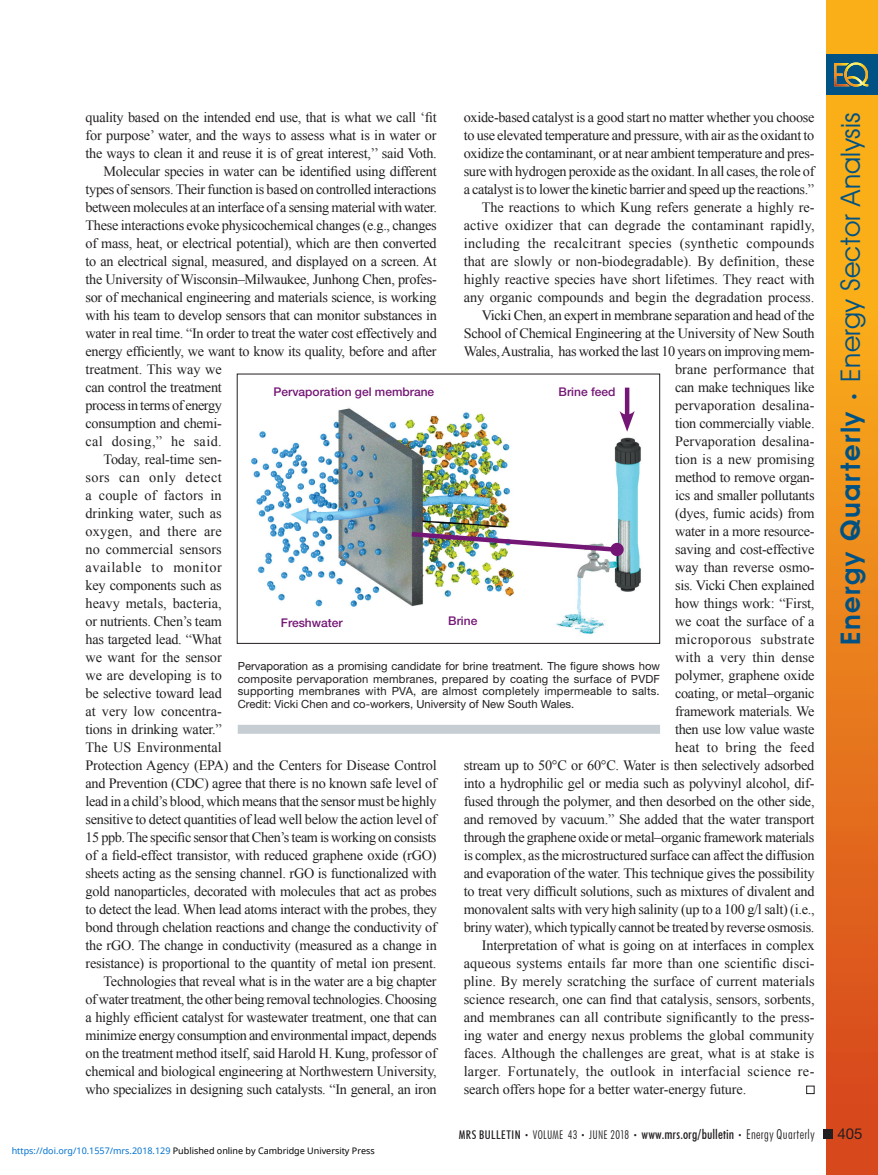
<style>
.page{position:relative;width:878px;height:1175px;background:#fff}
.page>*{position:absolute;margin:0;border:0;box-sizing:border-box;transform-origin:0 0}
.t1{font:27px "Avant Garde IT Cby BT";letter-spacing:.01em;color:#005284}
.t2{font:15px "Helvetica Neue LT Std";color:#231f20}
.Body_Text_9_5_x_12_F{font:14.25px/18px "Times New Roman";letter-spacing:-.02em;color:#231f20;text-align:justify}
.t3{font:500 condensed 13.5px "Futura BT";letter-spacing:.01em;color:#231f20}
.CAPTIONS{font:500 12px "Helvetica Neue LT Std";color:#741675}
.CAPTIONS-2{font:11.25px/12.8px "Helvetica Neue LT Std";color:#231f20;text-align:justify}
.t4{font:9px "Noto Sans";color:#000}
.s1{font-size:12px}
.s2{font-weight:300;font-size:7.5px}
.s3{font-weight:300;font-size:12px}
.s4{font-weight:300}
.s5{color:#0172cf}
.s6{font-weight:600}
.s7{font-weight:600;font-size:15px}
</style>
<div class="page">
<svg style="left:826px;top:0;width:52px;height:1174px"></svg>
<div style="left:826px;top:54px;width:52px;height:40px;background:#005284"></div>
<img style="left:834px;top:62px;width:34px;height:25px">
<div style="left:824px;top:1130px;width:8px;height:8px;background:#231f20"></div>
<div style="left:806px;top:1085px;width:8px;height:9px;border:1px solid #231f20"></div>
<div style="left:238px;top:724px;width:422px;height:10px;background:#c6ced4"></div>
<img style="left:251px;top:387px;width:390px;height:247px">
<div style="left:237px;top:374px;width:423px;height:270px;border:1px solid #231f20"></div>
<hr style="left:625px;top:387px;width:4px;height:32px;background:#741675">
<svg style="left:619px;top:411px;width:15px;height:21px"></svg>
<div style="left:610px;top:543px;width:13px;height:13px;background:#741675;border-radius:50%"></div>
<img style="left:407px;top:529px;width:209px;height:25px">
<p class="Body_Text_9_5_x_12_F" style="left:86px;top:108px;width:353px">quality based on the intended end use, that is what we call ‘fit for purpose’ water, and the ways to assess what is in water or the ways to clean it and reuse it is of great interest,’’ said Voth.</p>
<p class="Body_Text_9_5_x_12_F" style="left:86px;top:162px;width:353px;text-align:left;text-indent:18px">Molecular species in water can be identified using different types of sensors. Their function is based on controlled interactions between molecules at an interface of a sensing material with water.<br>These interactions evoke physicochemical changes (e.g., changes of mass, heat, or electrical potential), which are then converted to an electrical signal, measured, and displayed on a screen. At the University of Wisconsin–Milwaukee, Junhong Chen, profes&shy;sor of mechanical engineering and materials science, is working with his team to develop sensors that can monitor substances in water in real time. “In order to treat the water cost effectively and energy efficiently, we want to know its quality, before and after treatment. This way we<br>can control the treatment<br>process in terms of energy<br>consumption and chemi-<br>cal dosing,” he said.</p>
<p class="Body_Text_9_5_x_12_F" style="left:86px;top:450px;width:353px;text-align:left;text-indent:18px">Today, real-time sen-<br>sors can only detect<br>a couple of factors in<br>drinking water, such as<br>oxygen, and there are<br>no commercial sensors<br>available to monitor<br>key components such as<br>heavy metals, bacteria,<br>or nutrients. Chen’s team<br>has targeted lead. “What<br>we want for the sensor<br>we are developing is to<br>be selective toward lead<br>at very low concentra-<br>tions in drinking water.”<br>The US Environmental<br>Protection Agency (EPA) and the Centers for Disease Control and Prevention (CDC) agree that there is no known safe level of lead in a child’s blood, which means that the sensor must be highly sensitive to detect quantities of lead well below the action level of 15 ppb. The specific sensor that Chen’s team is working on consists of a field-effect transistor, with reduced graphene oxide (rGO) sheets acting as the sensing channel. rGO is functionalized with gold nanoparticles, decorated with molecules that act as probes to detect the lead. When lead atoms interact with the probes, they bond through chelation reactions and change the conductivity of the rGO. The change in conductivity (measured as a change in resistance) is proportional to the quantity of metal ion present.</p>
<p class="Body_Text_9_5_x_12_F" style="left:86px;top:972px;width:353px;text-indent:18px">Technologies that reveal what is in the water are a big chapter of water treatment, the other being removal technologies. Choosing a highly efficient catalyst for wastewater treatment, one that can minimize energy consumption and environmental impact, depends on the treatment method itself, said Harold H. Kung, professor of chemical and biological engineering at Northwestern University, who specializes in designing such catalysts. “In general, an iron</p>
<p class="Body_Text_9_5_x_12_F" style="left:464px;top:108px;width:352px">oxide-based catalyst is a good start no matter whether you choose to use elevated temperature and pressure, with air as the oxidant to oxidize the contaminant, or at near ambient temperature and pres&shy;sure with hydrogen peroxide as the oxidant. In all cases, the role of a catalyst is to lower the kinetic barrier and speed up the reactions.”</p>
<p class="Body_Text_9_5_x_12_F" style="left:464px;top:198px;width:352px;text-indent:18px">The reactions to which Kung refers generate a highly re&shy;active oxidizer that can degrade the contaminant rapidly, including the recalcitrant species (synthetic compounds that are slowly or non-biodegradable). By definition, these highly reactive species have short lifetimes. They react with any organic compounds and begin the degradation process.</p>
<p class="Body_Text_9_5_x_12_F" style="left:464px;top:306px;width:352px;text-align:right">Vicki Chen, an expert in membrane separation and head of the School of Chemical Engineering at the University of New South Wales, Australia, has worked the last 10 years on improving mem&shy;brane performance that<br>can make techniques like<br>pervaporation desalina-<br>tion commercially viable.<br>Pervaporation desalina-<br>tion is a new promising<br>method to remove organ-<br>ics and smaller pollutants<br>(dyes, fumic acids) from<br>water in a more resource-<br>saving and cost-effective<br>way than reverse osmo-<br>sis. Vicki Chen explained<br>how things work: “First,<br>we coat the surface of a<br>microporous substrate<br>with a very thin dense<br>polymer, graphene oxide<br>coating, or metal–organic<br>framework materials. We<br>then use low value waste<br>heat to bring the feed<br>stream up to 50°C or 60°C. Water is then selectively adsorbed into a hydrophilic gel or media such as polyvinyl alcohol, dif&shy;fused through the polymer, and then desorbed on the other side, and removed by vacuum.” She added that the water transport through the graphene oxide or metal–organic framework materials is complex, as the microstructured surface can affect the diffusion and evaporation of the water. This technique gives the possibility to treat very difficult solutions, such as mixtures of divalent and monovalent salts with very high salinity (up to a 100 g/l salt) (i.e., briny water), which typically cannot be treated by reverse osmosis.</p>
<p class="Body_Text_9_5_x_12_F" style="left:464px;top:936px;width:352px;text-indent:18px">Interpretation of what is going on at interfaces in complex aqueous systems entails far more than one scientific disci&shy;pline. By merely scratching the surface of current materials science research, one can find that catalysis, sensors, sorbents, and membranes can all contribute significantly to the press&shy;ing water and energy nexus problems the global community faces. Although the challenges are great, what is at stake is larger. Fortunately, the outlook in interfacial science re&shy;search offers hope for a better water-energy future.</p>
<p class="t3" style="left:458px;top:1126px;width:357px"><span class="s1">MRS BULLETIN</span> <span class="s2">•</span> <span class="s3">VOLUME 43</span> <span class="s2">•</span> <span class="s3">JUNE 2018</span> <span class="s2">•</span> www.mrs.org/bulletin <span class="s2">•</span> <span class="s4">Energy Quarterly</span></p>
<p class="CAPTIONS" style="left:273px;top:385px;width:162px">Pervaporation gel membrane</p>
<p class="CAPTIONS" style="left:558px;top:385px;width:58px">Brine feed</p>
<p class="CAPTIONS" style="left:281px;top:615px;width:63px">Freshwater</p>
<p class="CAPTIONS" style="left:448px;top:614px;width:31px">Brine</p>
<p class="CAPTIONS-2" style="left:238px;top:659px;width:424px">Pervaporation as a promising candidate for brine treatment. The figure shows how composite pervaporation membranes, prepared by coating the surface of PVDF supporting membranes with PVA, are almost completely impermeable to salts.<br>Credit: Vicki Chen and co-workers, University of New South Wales.</p>
<p class="t4" style="left:12px;top:1143px;width:364px"><span class="s5">https://doi.org/10.1557/mrs.2018.129</span> Published online by Cambridge University Press</p>
<p class="t1" style="left:834px;top:645px;width:534px;rotate:-90deg"><span class="s6">Energy Quarterly</span> <span class="s7">•</span> Energy Sector Analysis</p>
<p class="t2" style="left:837px;top:1124px;width:27px">405</p>
</div>
